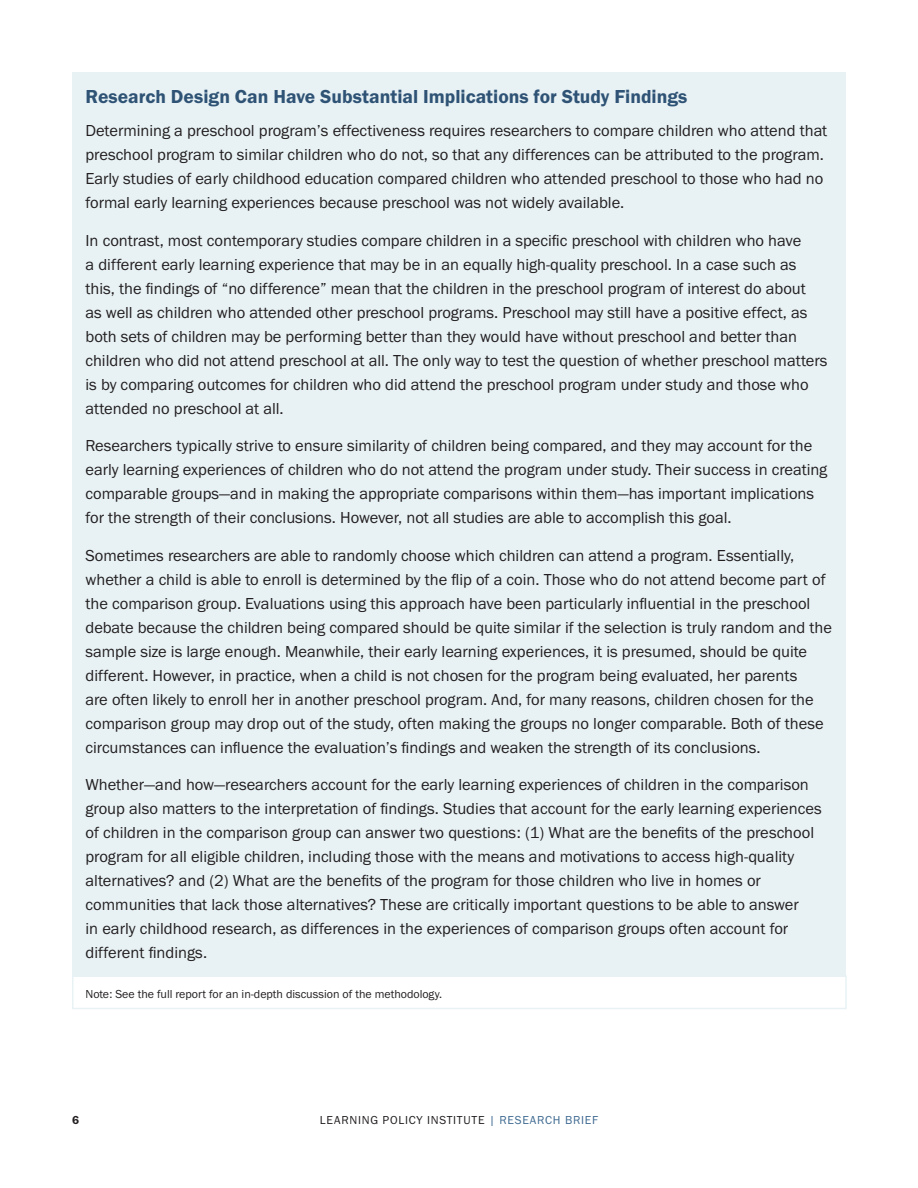
<style>
.page{position:relative;width:918px;height:1188px;background:#fff}
.page>*{position:absolute;margin:0;border:0;box-sizing:border-box;transform-origin:0 0}
.t1{font:19.5px "Franklin Gothic URW Dem";color:#2f5375}
.t2{font:16.5px/24px "Franklin Gothic URW Boo";color:#231f20}
.t3{font:12px "Franklin Gothic URW Boo";color:#231f20}
.t4{font:12px "Franklin Gothic URW Boo";letter-spacing:.06em;color:#231f20}
.t5{font:12px "Franklin Gothic URW Dem";color:#231f20}
.s1{color:#3e6a91}
</style>
<div class="page">
<div style="left:72px;top:72px;width:774px;height:56px;background:#e8f2f5"></div>
<div style="left:72px;top:112px;width:774px;height:115px;background:#e8f2f5"></div>
<div style="left:72px;top:221px;width:774px;height:212px;background:#e8f2f5"></div>
<div style="left:72px;top:427px;width:774px;height:115px;background:#e8f2f5"></div>
<div style="left:72px;top:536px;width:774px;height:236px;background:#e8f2f5"></div>
<div style="left:72px;top:766px;width:774px;height:211px;background:#e8f2f5"></div>
<div style="left:72px;top:975px;width:775px;height:34px;border:2px solid #e8f2f5"></div>
<p class="t1" style="left:86px;top:84px;width:604px">Research Design Can Have Substantial Implications for Study Findings</p>
<p class="t2" style="left:86px;top:118px;width:743px">Determining a preschool program’s effectiveness requires researchers to compare children who attend that preschool program to similar children who do not, so that any differences can be attributed to the program.<br>Early studies of early childhood education compared children who attended preschool to those who had no formal early learning experiences because preschool was not widely available.</p>
<p class="t2" style="left:86px;top:228px;width:744px">In contrast, most contemporary studies compare children in a specific preschool with children who have<br>a different early learning experience that may be in an equally high-quality preschool. In a case such as this, the findings of “no difference” mean that the children in the preschool program of interest do about<br>as well as children who attended other preschool programs. Preschool may still have a positive effect, as both sets of children may be performing better than they would have without preschool and better than children who did not attend preschool at all. The only way to test the question of whether preschool matters is by comparing outcomes for children who did attend the preschool program under study and those who attended no preschool at all.</p>
<p class="t2" style="left:86px;top:433px;width:743px">Researchers typically strive to ensure similarity of children being compared, and they may account for the early learning experiences of children who do not attend the program under study. Their success in creating comparable groups—and in making the appropriate comparisons within them—has important implications for the strength of their conclusions. However, not all studies are able to accomplish this goal.</p>
<p class="t2" style="left:86px;top:543px;width:748px">Sometimes researchers are able to randomly choose which children can attend a program. Essentially, whether a child is able to enroll is determined by the flip of a coin. Those who do not attend become part of the comparison group. Evaluations using this approach have been particularly influential in the preschool debate because the children being compared should be quite similar if the selection is truly random and the sample size is large enough. Meanwhile, their early learning experiences, it is presumed, should be quite different. However, in practice, when a child is not chosen for the program being evaluated, her parents<br>are often likely to enroll her in another preschool program. And, for many reasons, children chosen for the comparison group may drop out of the study, often making the groups no longer comparable. Both of these circumstances can influence the evaluation’s findings and weaken the strength of its conclusions.</p>
<p class="t2" style="left:86px;top:772px;width:738px">Whether—and how—researchers account for the early learning experiences of children in the comparison group also matters to the interpretation of findings. Studies that account for the early learning experiences of children in the comparison group can answer two questions: (1) What are the benefits of the preschool program for all eligible children, including those with the means and motivations to access high-quality alternatives? and (2) What are the benefits of the program for those children who live in homes or communities that lack those alternatives? These are critically important questions to be able to answer<br>in early childhood research, as differences in the experiences of comparison groups often account for different findings.</p>
<p class="t3" style="left:86px;top:986px;width:358px">Note: See the full report for an in-depth discussion of the methodology.</p>
<p class="t5" style="left:72px;top:1113px;width:9px">6</p>
<p class="t4" style="left:320px;top:1113px;width:280px">LEARNING POLICY INSTITUTE <span class="s1">| RESEARCH BRIEF</span></p>
</div>
